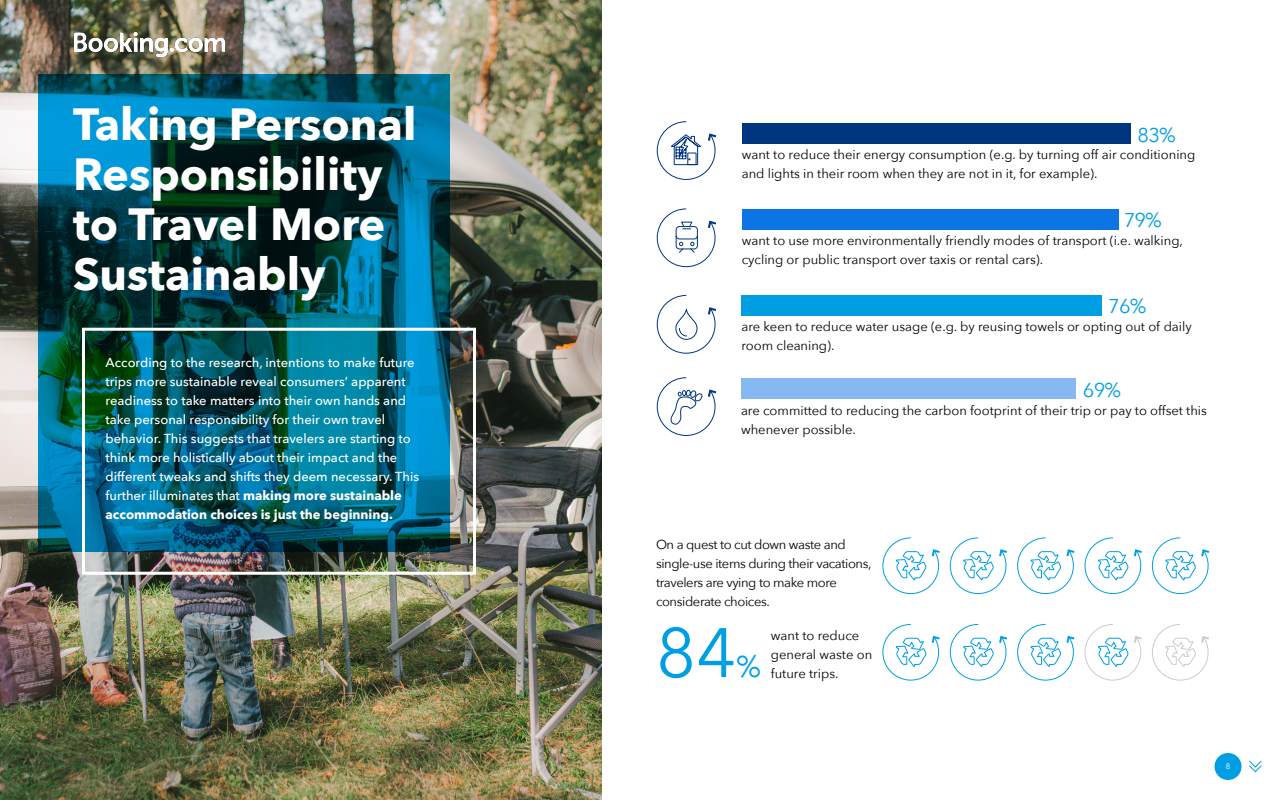
<style>
.page{position:relative;width:1280px;height:800px;background:#fff}
.page>*{position:absolute;margin:0;border:0;box-sizing:border-box;transform-origin:0 0}
.Paragraph_Style_1{font:69px "Avenir Next";color:#009fe3}
.t1{font:700 45px/50px "Avenir Next";color:#fff}
.Paragraph_Style_1-2{font:30px "Avenir Next";color:#009fe3}
.Paragraph_Style_1-3{font:20px "Avenir Next";letter-spacing:-.04em;color:#009fe3}
.Paragraph_Style_1-4{font:13px/19px "Avenir Next";color:#000}
.Paragraph_Style_1-5{font:500 13px/19px "Avenir Next";color:#fff}
.Paragraph_Style_1-6{font:13px/19px "Avenir Next";letter-spacing:-.03em;color:#000}
.t2{font:8px "Avenir";color:#fff}
.s1{font-weight:700}
</style>
<div class="page">
<img style="left:0;top:0;width:601px;height:800px">
<svg style="left:38px;top:74px;width:412px;height:478px;background:#00576d"></svg>
<div style="left:82px;top:328px;width:394px;height:247px;border:3px solid #fff"></div>
<div style="left:742px;top:209px;width:376px;height:21px;background:#0c74e4"></div>
<div style="left:741px;top:295px;width:361px;height:20px;background:#009fe3"></div>
<div style="left:741px;top:379px;width:334px;height:20px;background:#86b9f1"></div>
<div style="left:742px;top:123px;width:388px;height:21px;background:#003580"></div>
<svg style="left:657px;top:208px;width:60px;height:60px"></svg>
<svg style="left:657px;top:295px;width:60px;height:59px"></svg>
<svg style="left:657px;top:377px;width:60px;height:59px"></svg>
<svg style="left:657px;top:121px;width:60px;height:59px"></svg>
<svg style="left:883px;top:537px;width:57px;height:58px"></svg>
<svg style="left:883px;top:624px;width:57px;height:57px"></svg>
<svg style="left:950px;top:537px;width:57px;height:58px"></svg>
<svg style="left:950px;top:624px;width:57px;height:57px"></svg>
<svg style="left:1018px;top:537px;width:57px;height:58px"></svg>
<svg style="left:1018px;top:624px;width:57px;height:57px"></svg>
<svg style="left:1085px;top:537px;width:57px;height:58px"></svg>
<svg style="left:1085px;top:624px;width:57px;height:57px"></svg>
<svg style="left:1152px;top:537px;width:58px;height:58px"></svg>
<svg style="left:1152px;top:624px;width:57px;height:57px"></svg>
<img style="left:68px;top:28px;width:160px;height:31px">
<div style="left:1215px;top:753px;width:27px;height:27px;background:#009fe3;border-radius:50%"></div>
<svg style="left:1249px;top:760px;width:13px;height:13px"></svg>
<p class="t1" style="left:73px;top:99px;width:345px">Taking Personal<br>Responsibility to Travel More<br>Sustainably</p>
<p class="Paragraph_Style_1-5" style="left:106px;top:353px;width:315px">According to the research, intentions to make future trips more sustainable reveal consumers’ apparent readiness to take matters into their own hands and take personal responsibility for their own travel behavior. This suggests that travelers are starting to think more holistically about their impact and the different tweaks and shifts they deem necessary. This further illuminates that <span class="s1">making more sustainable accommodation choices is just the beginning.</span></p>
<p class="Paragraph_Style_1-3" style="left:1138px;top:119px;width:40px">83%</p>
<p class="Paragraph_Style_1-4" style="left:742px;top:145px;width:455px">want to reduce their energy consumption (e.g. by turning off air conditioning and lights in their room when they are not in it, for example).</p>
<p class="Paragraph_Style_1-3" style="left:1124px;top:203px;width:40px">79%</p>
<p class="Paragraph_Style_1-4" style="left:742px;top:230px;width:443px">want to use more environmentally friendly modes of transport (i.e. walking, cycling or public transport over taxis or rental cars).</p>
<p class="Paragraph_Style_1-3" style="left:1108px;top:289px;width:40px">76%</p>
<p class="Paragraph_Style_1-4" style="left:741px;top:316px;width:452px">are keen to reduce water usage (e.g. by reusing towels or opting out of daily room cleaning).</p>
<p class="Paragraph_Style_1-3" style="left:1083px;top:373px;width:40px">69%</p>
<p class="Paragraph_Style_1-4" style="left:741px;top:401px;width:467px">are committed to reducing the carbon footprint of their trip or pay to offset this whenever possible.</p>
<p class="Paragraph_Style_1-6" style="left:656px;top:534px;width:217px">On a quest to cut down waste and single-use items during their vacations, travelers are vying to make more considerate choices.</p>
<p class="Paragraph_Style_1" style="left:656px;top:595px;width:82px">84</p>
<p class="Paragraph_Style_1-2" style="left:736px;top:641px;width:26px">%</p>
<p class="Paragraph_Style_1-4" style="left:771px;top:625px;width:103px">want to reduce general waste on future trips.</p>
<p class="t2" style="left:1226px;top:761px;width:6px">8</p>
</div>
